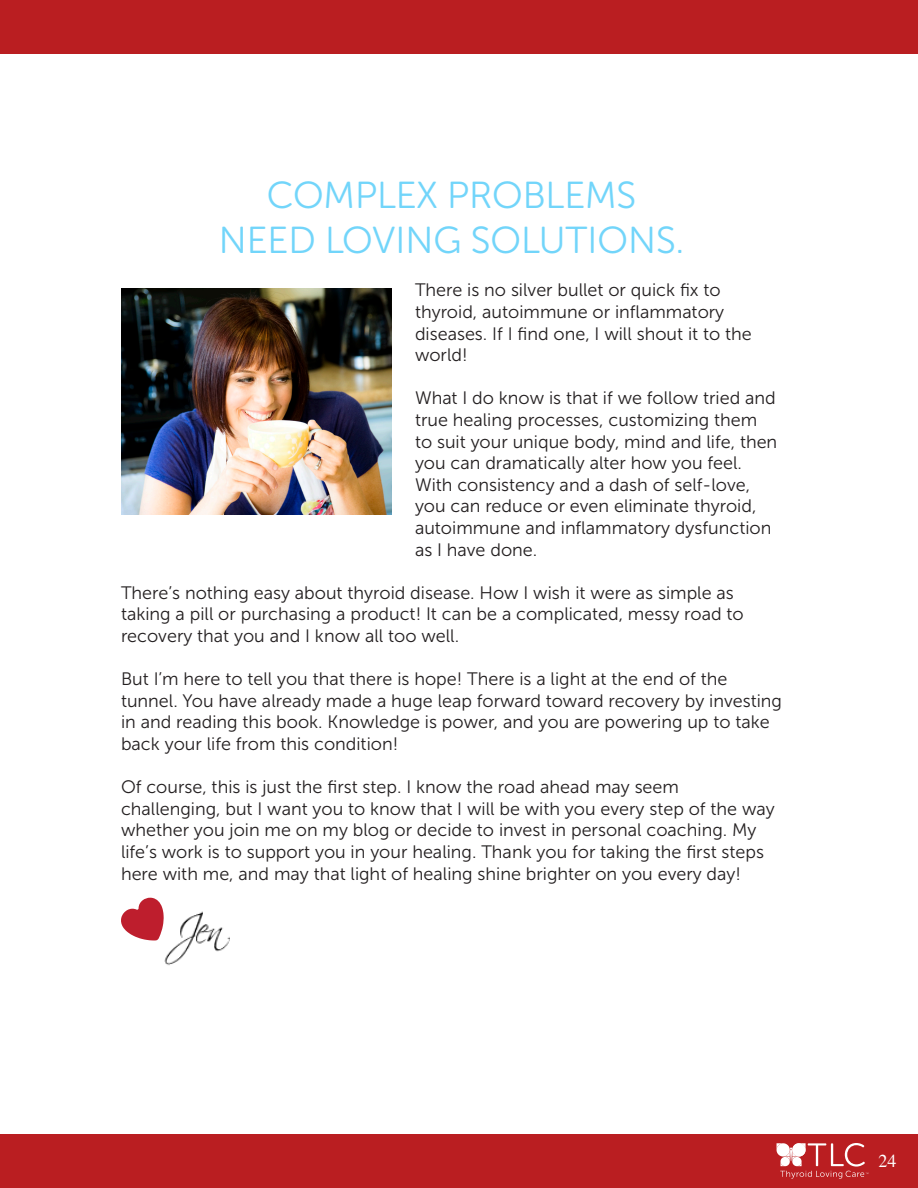
<style>
.page{position:relative;width:918px;height:1188px;background:#fff}
.page>*{position:absolute;margin:0;border:0;box-sizing:border-box;transform-origin:0 0}
.SUBHEADING_STYLE{font:37.5px "Museo Sans Rounded 300";color:#72d5fa}
.Bulleted_Lists{font:18px/21.6px "Museo Sans 300";color:#231f20}
.t1{font:18px "Times";color:#fff}
</style>
<div class="page">
<div style="left:0;top:0;width:918px;height:54px;background:#ba1e21"></div>
<div style="left:0;top:1134px;width:918px;height:54px;background:#ba1e21"></div>
<img style="left:152px;top:911px;width:78px;height:54px">
<svg style="left:121px;top:898px;width:43px;height:42px"></svg>
<img style="left:121px;top:289px;width:270px;height:225px">
<svg style="left:777px;top:1143px;width:92px;height:36px"></svg>
<p class="SUBHEADING_STYLE" style="left:267px;top:175px;width:371px">COMPLEX PROBLEMS</p>
<p class="SUBHEADING_STYLE" style="left:219px;top:220px;width:467px">NEED LOVING SOLUTIONS.</p>
<p class="Bulleted_Lists" style="left:415px;top:279px;width:338px">There is no silver bullet or quick fix to thyroid, autoimmune or inflammatory diseases. If I find one, I will shout it to the world!</p>
<p class="Bulleted_Lists" style="left:415px;top:387px;width:364px">What I do know is that if we follow tried and true healing processes, customizing them to suit your unique body, mind and life, then you can dramatically alter how you feel.<br>With consistency and a dash of self-love, you can reduce or even eliminate thyroid, autoimmune and inflammatory dysfunction as I have done.</p>
<p class="Bulleted_Lists" style="left:121px;top:582px;width:624px">There’s nothing easy about thyroid disease. How I wish it were as simple as taking a pill or purchasing a product! It can be a complicated, messy road to recovery that you and I know all too well.</p>
<p class="Bulleted_Lists" style="left:121px;top:668px;width:663px">But I’m here to tell you that there is hope! There is a light at the end of the tunnel. You have already made a huge leap forward toward recovery by investing in and reading this book. Knowledge is power, and you are powering up to take back your life from this condition!</p>
<p class="Bulleted_Lists" style="left:121px;top:776px;width:655px">Of course, this is just the first step. I know the road ahead may seem challenging, but I want you to know that I will be with you every step of the way whether you join me on my blog or decide to invest in personal coaching. My life’s work is to support you in your healing. Thank you for taking the first steps here with me, and may that light of healing shine brighter on you every day!</p>
<p class="t1" style="left:878px;top:1144px;width:19px">24</p>
</div>
